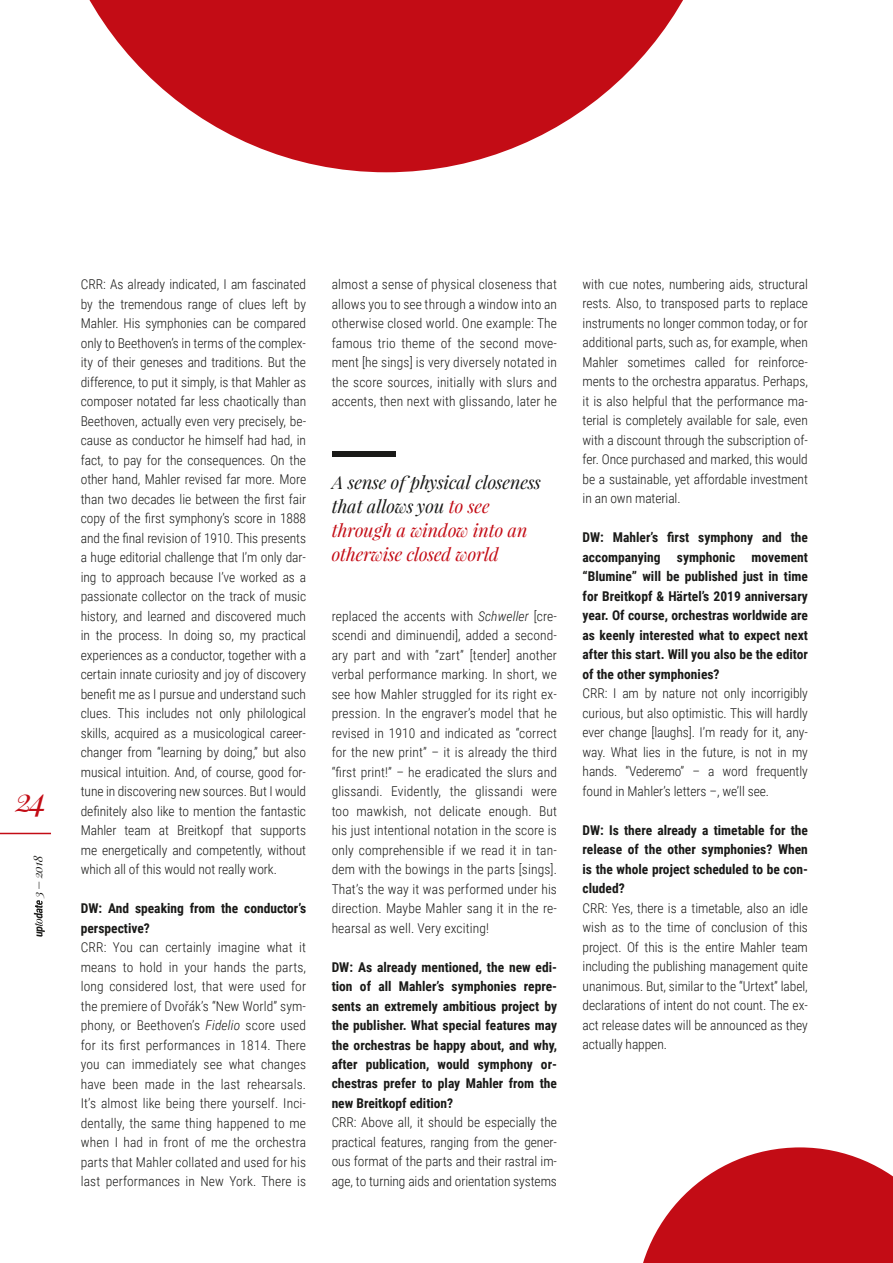
<style>
.page{position:relative;width:893px;height:1263px;background:#fff}
.page>*{position:absolute;margin:0;border:0;box-sizing:border-box;transform-origin:0 0}
.t1{font:33px "Playfair Breitkopf Kursiv";color:#c30c15}
.t2{font:18px/24px "Playfair Breitkopf Kursiv";color:#c30c15}
.t3{font:300 13.5px/19.5px "Roboto Condensed";letter-spacing:-.005em;color:#1a1a18;text-align:justify}
.t4{font:700 13.5px/19.5px "Roboto Condensed";color:#1a1a18;text-align:justify}
.t5{font:12px "Playfair Breitkopf Kursiv";color:#1a1a18}
.s1{font-style:italic}
.s2{color:#1a1a18}
</style>
<div class="page">
<svg style="left:89px;top:0;width:594px;height:172px;fill:#c30c15"></svg>
<svg style="left:643px;top:1147px;width:250px;height:116px"></svg>
<div style="left:332px;top:451px;width:63px;height:5px;background:#1a1a18"></div>
<hr style="left:0;top:833px;width:51px;height:1px;background:#c30c15">
<svg style="left:34px;top:900px;width:11px;height:37px"></svg>
<h1 class="t1" style="left:17px;top:778px;width:32px">24</h1>
<p class="t5" style="left:30px;top:897px;width:43px;rotate:-90deg">3 – 2018</p>
<p class="t3" style="left:81px;top:274px;width:227px">CRR: As already indicated, I am fascinated by the tremendous range of clues left by Mahler. His symphonies can be compared only to Beethoven’s in terms of the complex&shy;ity of their geneses and traditions. But the difference, to put it simply, is that Mahler as composer notated far less chaotically than Beethoven, actually even very precisely, be&shy;cause as conductor he himself had had, in fact, to pay for the consequences. On the other hand, Mahler revised far more. More than two decades lie between the first fair copy of the first symphony’s score in 1888 and the final revision of 1910. This presents a huge editorial challenge that I’m only dar&shy;ing to approach because I’ve worked as a passionate collector on the track of music history, and learned and discovered much in the process. In doing so, my practical experiences as a conductor, together with a certain innate curiosity and joy of discovery benefit me as I pursue and understand such clues. This includes not only philological skills, acquired as a musicological career&shy;changer from “learning by doing,” but also musical intuition. And, of course, good for&shy;tune in discovering new sources. But I would definitely also like to mention the fantastic Mahler team at Breitkopf that supports me energetically and competently, without which all of this would not really work.</p>
<p class="t4" style="left:81px;top:898px;width:227px">DW: And speaking from the conductor’s perspective?</p>
<p class="t3" style="left:81px;top:937px;width:227px">CRR: You can certainly imagine what it means to hold in your hands the parts, long considered lost, that were used for the premiere of Dvořák’s “New World” sym&shy;phony, or Beethoven’s <span class="s1">Fidelio</span> score used for its first performances in 1814. There you can immediately see what changes have been made in the last rehearsals.<br>It’s almost like being there yourself. Inci&shy;dentally, the same thing happened to me when I had in front of me the orchestra parts that Mahler collated and used for his last performances in New York. There is</p>
<p class="t3" style="left:332px;top:274px;width:227px">almost a sense of physical closeness that allows you to see through a window into an otherwise closed world. One example: The famous trio theme of the second move&shy;ment [he sings] is very diversely notated in the score sources, initially with slurs and accents, then next with glissando, later he</p>
<h2 class="t2" style="left:332px;top:470px;width:211px"><span class="s2">A sense of physical closeness that allows you</span> to see through a window into an otherwise closed world</h2>
<p class="t3" style="left:332px;top:605px;width:227px">replaced the accents with <span class="s1">Schweller</span> [cre&shy;scendi and diminuendi], added a second&shy;ary part and with “zart” [tender] another verbal performance marking. In short, we see how Mahler struggled for its right ex&shy;pression. In the engraver’s model that he revised in 1910 and indicated as “correct for the new print” – it is already the third “first print!” – he eradicated the slurs and glissandi. Evidently, the glissandi were too mawkish, not delicate enough. But his just intentional notation in the score is only comprehensible if we read it in tan&shy;dem with the bowings in the parts [sings].<br>That’s the way it was performed under his direction. Maybe Mahler sang it in the re&shy;hearsal as well. Very exciting!</p>
<p class="t4" style="left:332px;top:956px;width:227px">DW: As already mentioned, the new edi&shy;tion of all Mahler’s symphonies repre&shy;sents an extremely ambitious project by the publisher. What special features may the orchestras be happy about, and why, after publication, would symphony or&shy;chestras prefer to play Mahler from the new Breitkopf edition?</p>
<p class="t3" style="left:332px;top:1112px;width:227px">CRR: Above all, it should be especially the practical features, ranging from the gener&shy;ous format of the parts and their rastral im&shy;age, to turning aids and orientation systems</p>
<p class="t3" style="left:583px;top:274px;width:227px">with cue notes, numbering aids, structural rests. Also, to transposed parts to replace instruments no longer common today, or for additional parts, such as, for example, when Mahler sometimes called for reinforce&shy;ments to the orchestra apparatus. Perhaps, it is also helpful that the performance ma&shy;terial is completely available for sale, even with a discount through the subscription of&shy;fer. Once purchased and marked, this would be a sustainable, yet affordable investment in an own material.</p>
<p class="t4" style="left:583px;top:527px;width:227px">DW: Mahler’s first symphony and the accompanying symphonic movement “Blumine” will be published just in time for Breitkopf &amp; Härtel’s 2019 anniversary year. Of course, orchestras worldwide are as keenly interested what to expect next after this start. Will you also be the editor of the other symphonies?</p>
<p class="t3" style="left:583px;top:683px;width:227px">CRR: I am by nature not only incorrigibly curious, but also optimistic. This will hardly ever change [laughs]. I’m ready for it, any&shy;way. What lies in the future, is not in my hands. “Vederemo” – a word frequently found in Mahler’s letters –, we’ll see.</p>
<p class="t4" style="left:583px;top:820px;width:227px">DW: Is there already a timetable for the release of the other symphonies? When is the whole project scheduled to be con&shy;cluded?</p>
<p class="t3" style="left:583px;top:898px;width:227px">CRR: Yes, there is a timetable, also an idle wish as to the time of conclusion of this project. Of this is the entire Mahler team including the publishing management quite unanimous. But, similar to the “Urtext” label, declarations of intent do not count. The ex&shy;act release dates will be announced as they actually happen.</p>
</div>
